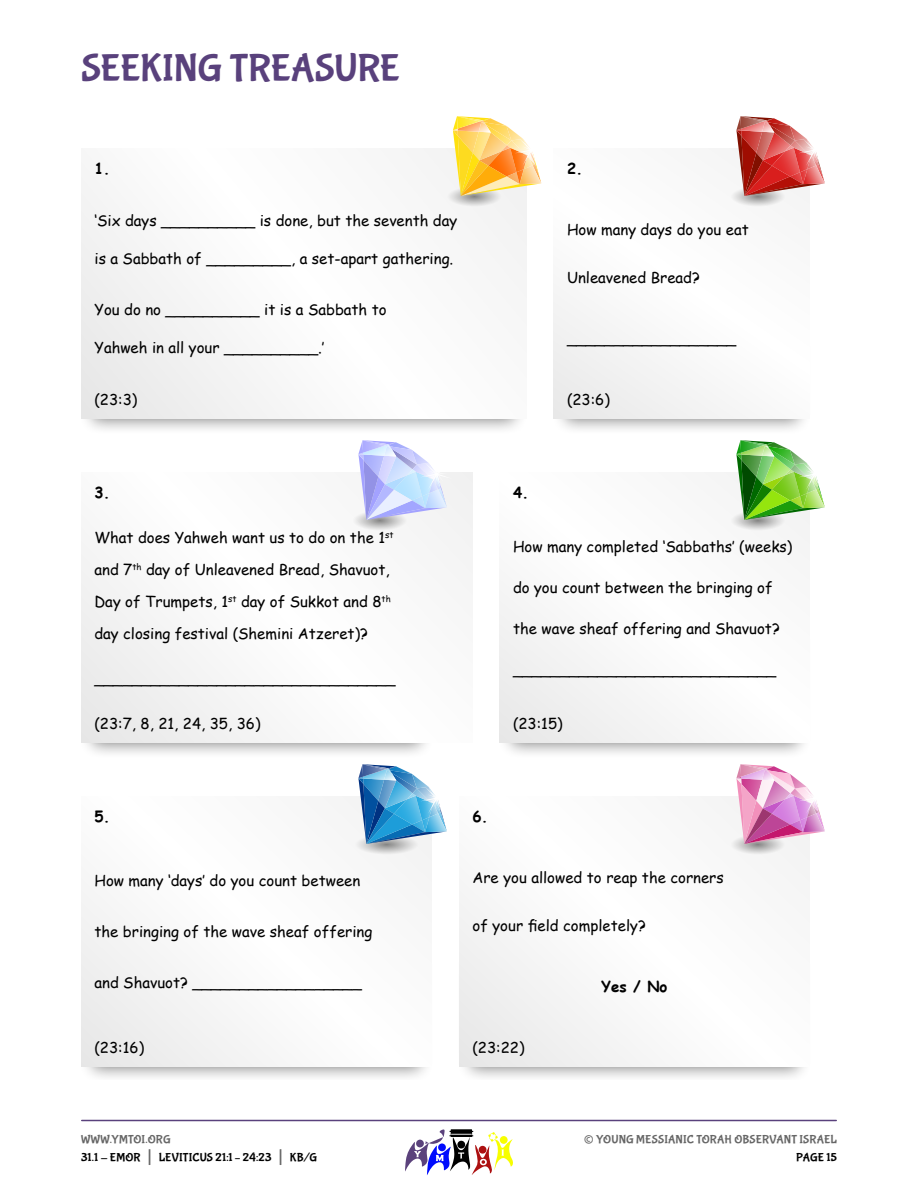
<style>
.page{position:relative;width:918px;height:1188px;background:#fff}
.page>*{position:absolute;margin:0;border:0;box-sizing:border-box;transform-origin:0 0}
.Heading{font:39px "Bubblegum Sans";letter-spacing:-.01em;color:#59417c}
.t1{font:27px "Bubblegum Sans";color:#666}
.t2{font:15px/31.8px "Comic Sans MS";color:#000}
.t3{font:700 15px "Comic Sans MS";color:#000}
.t4{font:12px/18px "Bubblegum Sans";letter-spacing:.015em;color:#000}
.t5{font:12px "Bubblegum Sans";letter-spacing:.01em;color:#666}
.s1{color:#666}
.s2{font-size:21px;color:#666}
</style>
<div class="page">
<hr style="left:82px;top:1120px;width:754px;height:1px;background:#59417c">
<svg style="left:405px;top:1129px;width:108px;height:46px"></svg>
<div style="left:81px;top:297px;width:448px;height:138px;background:#000;opacity:.5"></div>
<div style="left:81px;top:621px;width:353px;height:138px;background:#000;opacity:.5"></div>
<div style="left:81px;top:945px;width:353px;height:135px;background:#000;opacity:.5"></div>
<div style="left:552px;top:328px;width:260px;height:107px;background:#000;opacity:.5"></div>
<div style="left:498px;top:621px;width:314px;height:138px;background:#000;opacity:.5"></div>
<div style="left:457px;top:945px;width:355px;height:135px;background:#000;opacity:.5"></div>
<div style="left:81px;top:148px;width:445px;height:270px;background:#f9f9f9"></div>
<div style="left:81px;top:472px;width:391px;height:270px;background:#f9f9f9"></div>
<div style="left:81px;top:796px;width:351px;height:270px;background:#fafafa"></div>
<div style="left:554px;top:148px;width:256px;height:270px;background:#fafafa"></div>
<div style="left:500px;top:472px;width:310px;height:270px;background:#fafafa"></div>
<div style="left:459px;top:796px;width:351px;height:270px;background:#fafafa"></div>
<svg style="left:357px;top:764px;width:90px;height:90px"></svg>
<svg style="left:733px;top:116px;width:92px;height:90px"></svg>
<svg style="left:733px;top:440px;width:92px;height:90px"></svg>
<svg style="left:733px;top:764px;width:92px;height:90px"></svg>
<svg style="left:355px;top:440px;width:92px;height:90px"></svg>
<svg style="left:449px;top:116px;width:93px;height:91px"></svg>
<p class="Heading" style="left:81px;top:47px;width:321px">SEEKING TREASURE</p>
<p class="t3" style="left:94px;top:157px;width:11px">1</p>
<p class="t2" style="left:94px;top:204px;width:364px">‘Six days __________ is done, but the seventh day</p>
<p class="t2" style="left:94px;top:242px;width:360px">is a Sabbath of _________, a set-apart gathering.</p>
<p class="t2" style="left:94px;top:293px;width:294px">You do no __________ it is a Sabbath to</p>
<p class="t2" style="left:94px;top:332px;width:232px">Yahweh in all your __________.’</p>
<p class="t2" style="left:94px;top:383px;width:44px">(23:3)</p>
<p class="t3" style="left:94px;top:481px;width:11px">3</p>
<p class="t2" style="left:94px;top:521px;width:301px">What does Yahweh want us to do on the 1<sup>st </sup>and 7<sup>th</sup> day of Unleavened Bread, Shavuot, Day of Trumpets, 1<sup>st</sup> day of Sukkot and 8<sup>th </sup>day closing festival (Shemini Atzeret)?</p>
<p class="t2" style="left:94px;top:662px;width:302px">________________________________</p>
<p class="t2" style="left:94px;top:707px;width:168px">(23:7, 8, 21, 24, 35, 36)</p>
<p class="t3" style="left:567px;top:157px;width:11px">2</p>
<p class="t2" style="left:567px;top:213px;width:183px">How many days do you eat</p>
<p class="t2" style="left:567px;top:261px;width:134px">Unleavened Bread?</p>
<p class="t2" style="left:567px;top:322px;width:171px">__________________</p>
<p class="t3" style="left:513px;top:481px;width:11px">4</p>
<p class="t2" style="left:567px;top:383px;width:44px">(23:6)</p>
<p class="t2" style="left:513px;top:530px;width:281px">How many completed ‘Sabbaths’ (weeks)</p>
<p class="t2" style="left:513px;top:571px;width:261px">do you count between the bringing of</p>
<p class="t2" style="left:513px;top:612px;width:268px">the wave sheaf offering and Shavuot?</p>
<p class="t2" style="left:513px;top:653px;width:265px">____________________________</p>
<p class="t2" style="left:513px;top:707px;width:51px">(23:15)</p>
<p class="t3" style="left:94px;top:805px;width:11px">5</p>
<p class="t3" style="left:472px;top:805px;width:11px">6</p>
<p class="t2" style="left:94px;top:865px;width:267px">How many ‘days’ do you count between</p>
<p class="t2" style="left:94px;top:916px;width:279px">the bringing of the wave sheaf offering</p>
<p class="t2" style="left:94px;top:967px;width:269px">and Shavuot? __________________</p>
<p class="t2" style="left:472px;top:861px;width:253px">Are you allowed to reap the corners</p>
<p class="t2" style="left:472px;top:909px;width:175px">of your field completely?</p>
<p class="t3" style="left:602px;top:975px;width:67px">Yes / No</p>
<p class="t2" style="left:94px;top:1031px;width:51px">(23:16)</p>
<p class="t2" style="left:472px;top:1031px;width:54px">(23:22)</p>
<p class="t4" style="left:81px;top:1131px;width:238px"><span class="s1">WWW.YMTOI.ORG<br></span>31.1 - EMOR <span class="s2">|</span> LEVITICUS 21:1 – 24:23 <span class="s2">|</span> KB/G</p>
<h2 class="t1" style="left:584px;top:1124px;width:12px">©</h2>
<p class="t5" style="left:596px;top:1133px;width:242px">YOUNG MESSIANIC TORAH OBSERVANT ISRAEL</p>
<p class="t4" style="left:796px;top:1149px;width:42px">PAGE 15</p>
</div>
